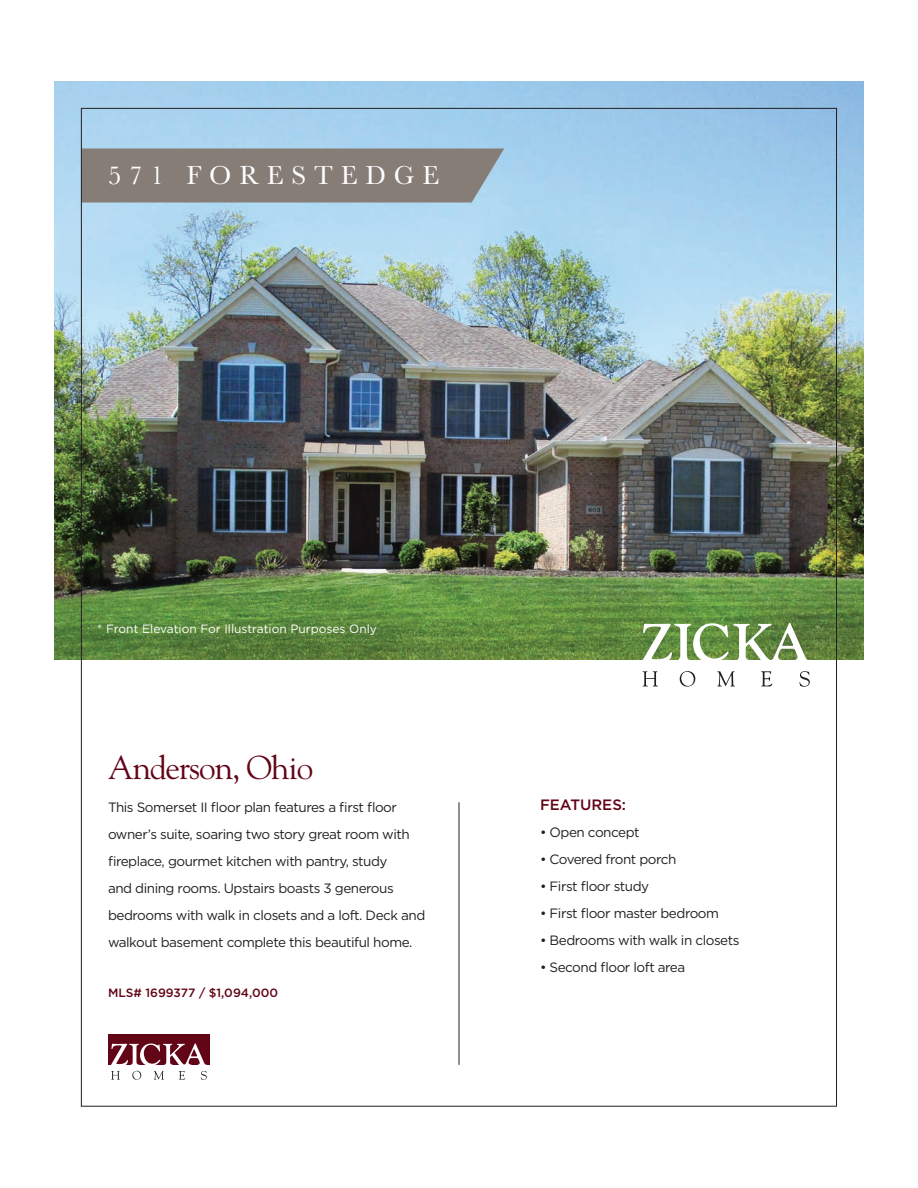
<style>
.page{position:relative;width:918px;height:1188px;background:#fff}
.page>*{position:absolute;margin:0;border:0;box-sizing:border-box;transform-origin:0 0}
.t1{font:33px "Goudy";letter-spacing:-.03em;color:#620416}
.t2{font:27px "Baskerville";letter-spacing:.29em;color:#fff}
.t3{font:500 15px "Gotham";color:#620416}
.t4{font:13.5px/27px "Gotham";letter-spacing:-.035em;color:#231f20}
.t5{font:12px "Gotham";color:#fff}
.t6{font:500 12px "Gotham";color:#620416}
</style>
<div class="page">
<img style="left:54px;top:81px;width:810px;height:579px">
<hr style="left:459px;top:802px;width:1px;height:263px;background:#231f20">
<div style="left:83px;top:148px;width:421px;height:54px;background:#867d77"></div>
<div style="left:108px;top:1035px;width:101px;height:30px;background:#620516"></div>
<svg style="left:111px;top:1043px;width:96px;height:37px"></svg>
<svg style="left:642px;top:623px;width:168px;height:37px"></svg>
<svg style="left:642px;top:671px;width:16px;height:16px"></svg>
<svg style="left:680px;top:671px;width:15px;height:16px"></svg>
<svg style="left:717px;top:671px;width:18px;height:15px"></svg>
<svg style="left:761px;top:671px;width:11px;height:16px"></svg>
<svg style="left:799px;top:671px;width:11px;height:16px"></svg>
<p class="t2" style="left:108px;top:158px;width:333px">571 FORESTEDGE</p>
<p class="t5" style="left:97px;top:621px;width:281px">* Front Elevation For Illustration Purposes Only</p>
<p class="t1" style="left:108px;top:747px;width:207px">Anderson, Ohio</p>
<p class="t4" style="left:108px;top:794px;width:291px">This Somerset II floor plan features a first floor</p>
<p class="t4" style="left:108px;top:821px;width:303px">owner’s suite, soaring two story great room with fireplace, gourmet kitchen with pantry, study</p>
<p class="t4" style="left:108px;top:875px;width:319px">and dining rooms. Upstairs boasts 3 generous bedrooms with walk in closets and a loft. Deck and walkout basement complete this beautiful home.</p>
<p class="t6" style="left:108px;top:985px;width:172px">MLS# 1699377 / $1,094,000</p>
<p class="t3" style="left:540px;top:795px;width:88px">FEATURES:</p>
<p class="t4" style="left:540px;top:819px;width:101px">• Open concept</p>
<p class="t4" style="left:540px;top:846px;width:138px">• Covered front porch</p>
<p class="t4" style="left:540px;top:873px;width:111px">• First floor study</p>
<p class="t4" style="left:540px;top:900px;width:181px">• First floor master bedroom</p>
<p class="t4" style="left:540px;top:927px;width:201px">• Bedrooms with walk in closets</p>
<p class="t4" style="left:540px;top:954px;width:147px">• Second floor loft area</p>
</div>
